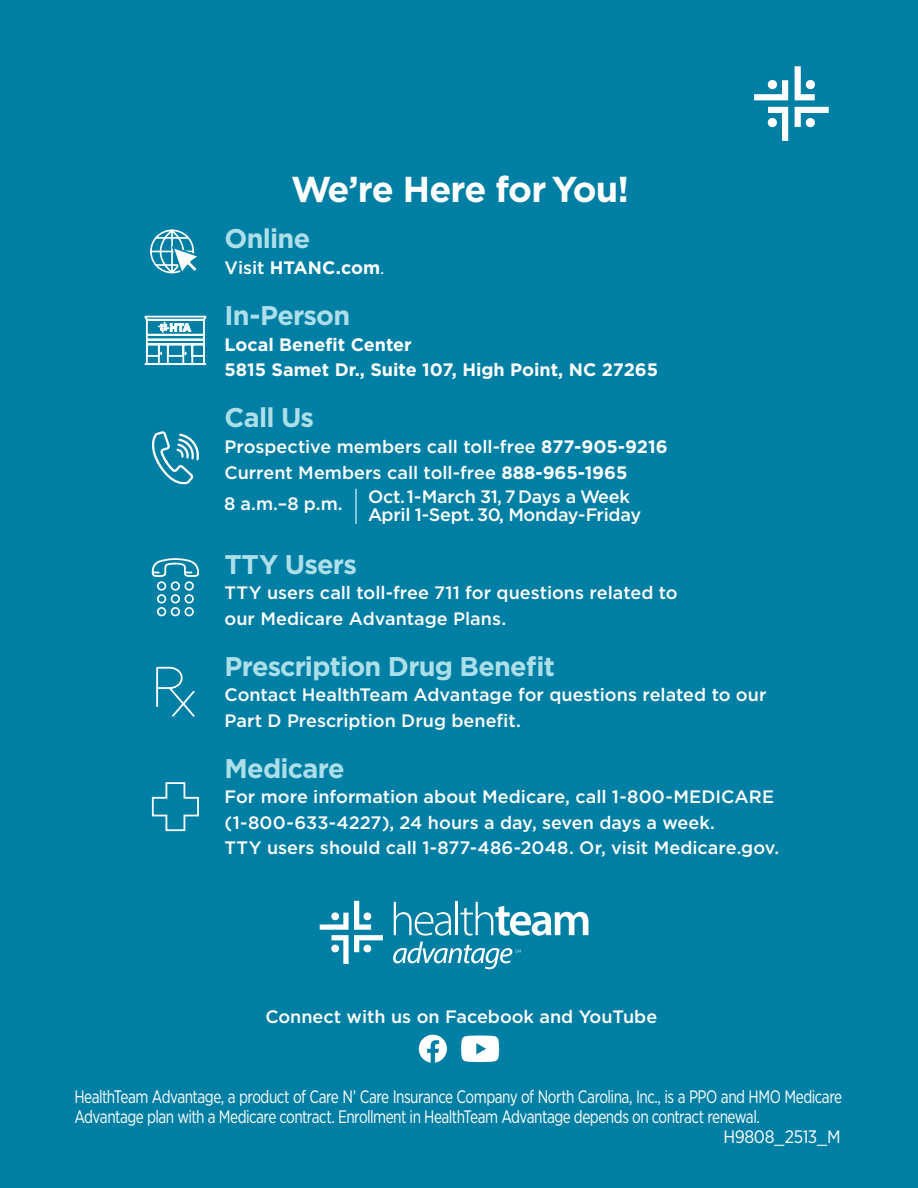
<style>
.page{position:relative;width:918px;height:1188px;background:#007fa4}
.page>*{position:absolute;margin:0;border:0;box-sizing:border-box;transform-origin:0 0}
.t1{font:700 36px "Gotham";letter-spacing:-.03em;color:#fff}
.t2{font:700 27px "Gotham";letter-spacing:-.03em;color:#acdfe9}
.t3{font:500 18px/25.5px "Gotham";color:#fff}
.t4{font:18px "Gotham Narrow";letter-spacing:-.035em;color:#fff;scale:.87 1}
.t5{font:700 18px/25.5px "Gotham";color:#fff}
.t6{font:500 18px "Gotham";letter-spacing:-.02em;color:#fff}
.t7{font:18px "Gotham Narrow";letter-spacing:-.035em;color:#fff}
.s1{font-weight:500}
.s2{font-weight:400}
.s3{font-weight:700}
</style>
<div class="page">
<svg style="left:156px;top:666px;width:39px;height:51px"></svg>
<svg style="left:151px;top:782px;width:48px;height:50px"></svg>
<svg style="left:151px;top:558px;width:49px;height:19px"></svg>
<div style="left:157px;top:581px;width:9px;height:10px;border:2px solid #fff;border-radius:50%"></div>
<div style="left:157px;top:594px;width:9px;height:10px;border:2px solid #fff;border-radius:50%"></div>
<div style="left:157px;top:607px;width:9px;height:9px;border:2px solid #fff;border-radius:50%"></div>
<div style="left:171px;top:581px;width:9px;height:10px;border:2px solid #fff;border-radius:50%"></div>
<div style="left:171px;top:594px;width:9px;height:10px;border:2px solid #fff;border-radius:50%"></div>
<div style="left:171px;top:607px;width:9px;height:9px;border:2px solid #fff;border-radius:50%"></div>
<div style="left:185px;top:581px;width:9px;height:10px;border:2px solid #fff;border-radius:50%"></div>
<div style="left:185px;top:594px;width:9px;height:10px;border:2px solid #fff;border-radius:50%"></div>
<div style="left:185px;top:607px;width:9px;height:9px;border:2px solid #fff;border-radius:50%"></div>
<hr style="left:355px;top:489px;width:2px;height:35px;background:#acdfe9">
<svg style="left:150px;top:229px;width:47px;height:45px"></svg>
<svg style="left:144px;top:315px;width:63px;height:51px"></svg>
<svg style="left:152px;top:431px;width:47px;height:54px"></svg>
<svg style="left:394px;top:902px;width:57px;height:34px"></svg>
<hr style="left:456px;top:902px;width:2px;height:33px;background:#fff">
<svg style="left:460px;top:902px;width:128px;height:34px"></svg>
<svg style="left:320px;top:901px;width:63px;height:63px"></svg>
<svg style="left:393px;top:942px;width:128px;height:27px"></svg>
<svg style="left:419px;top:1035px;width:28px;height:28px"></svg>
<svg style="left:461px;top:1035px;width:38px;height:27px"></svg>
<svg style="left:754px;top:80px;width:34px;height:20px"></svg>
<svg style="left:767px;top:107px;width:21px;height:34px"></svg>
<svg style="left:795px;top:107px;width:34px;height:21px"></svg>
<svg style="left:795px;top:66px;width:20px;height:34px"></svg>
<h1 class="t1" style="left:291px;top:165px;width:339px">We’re Here for You!</h1>
<h2 class="t2" style="left:225px;top:221px;width:87px">Online</h2>
<p class="t5" style="left:225px;top:255px;width:162px"><span class="s1">Visit</span> HTANC.com<span class="s2">.</span></p>
<h2 class="t2" style="left:225px;top:298px;width:127px">In-Person</h2>
<p class="t5" style="left:225px;top:332px;width:435px">Local Benefit Center<br>5815 Samet Dr., Suite 107, High Point, NC 27265</p>
<h2 class="t2" style="left:225px;top:400px;width:91px">Call Us</h2>
<p class="t3" style="left:225px;top:434px;width:445px">Prospective members call toll-free <span class="s3">877-905-9216</span></p>
<p class="t3" style="left:225px;top:459px;width:404px">Current Members call toll-free <span class="s3">888-965-1965</span></p>
<p class="t6" style="left:368px;top:484px;width:263px">Oct. 1-March 31, 7 Days a Week</p>
<p class="t3" style="left:368px;top:501px;width:274px">April 1-Sept. 30, Monday-Friday</p>
<p class="t3" style="left:224px;top:491px;width:120px">8 a.m.–8 p.m.</p>
<h2 class="t2" style="left:225px;top:546px;width:134px">TTY Users</h2>
<p class="t3" style="left:225px;top:580px;width:455px">TTY users call toll-free 711 for questions related to our Medicare Advantage Plans.</p>
<h2 class="t2" style="left:225px;top:648px;width:332px">Prescription Drug Benefit</h2>
<p class="t3" style="left:225px;top:682px;width:543px">Contact HealthTeam Advantage for questions related to our<br>Part D Prescription Drug benefit.</p>
<h2 class="t2" style="left:225px;top:750px;width:122px">Medicare</h2>
<p class="t3" style="left:225px;top:784px;width:556px">For more information about Medicare, call 1-800-MEDICARE (1-800-633-4227), 24 hours a day, seven days a week.<br>TTY users should call 1-877-486-2048. Or, visit Medicare.gov.</p>
<p class="t3" style="left:265px;top:1003px;width:393px">Connect with us on Facebook and YouTube</p>
<p class="t4" style="left:74px;top:1086px;width:884px">HealthTeam Advantage, a product of Care N’ Care Insurance Company of North Carolina, Inc., is a PPO and HMO Medicare</p>
<p class="t4" style="left:74px;top:1105px;width:789px">Advantage plan with a Medicare contract. Enrollment in HealthTeam Advantage depends on contract renewal.</p>
<p class="t7" style="left:723px;top:1126px;width:119px">H9808_2513_M</p>
</div>
